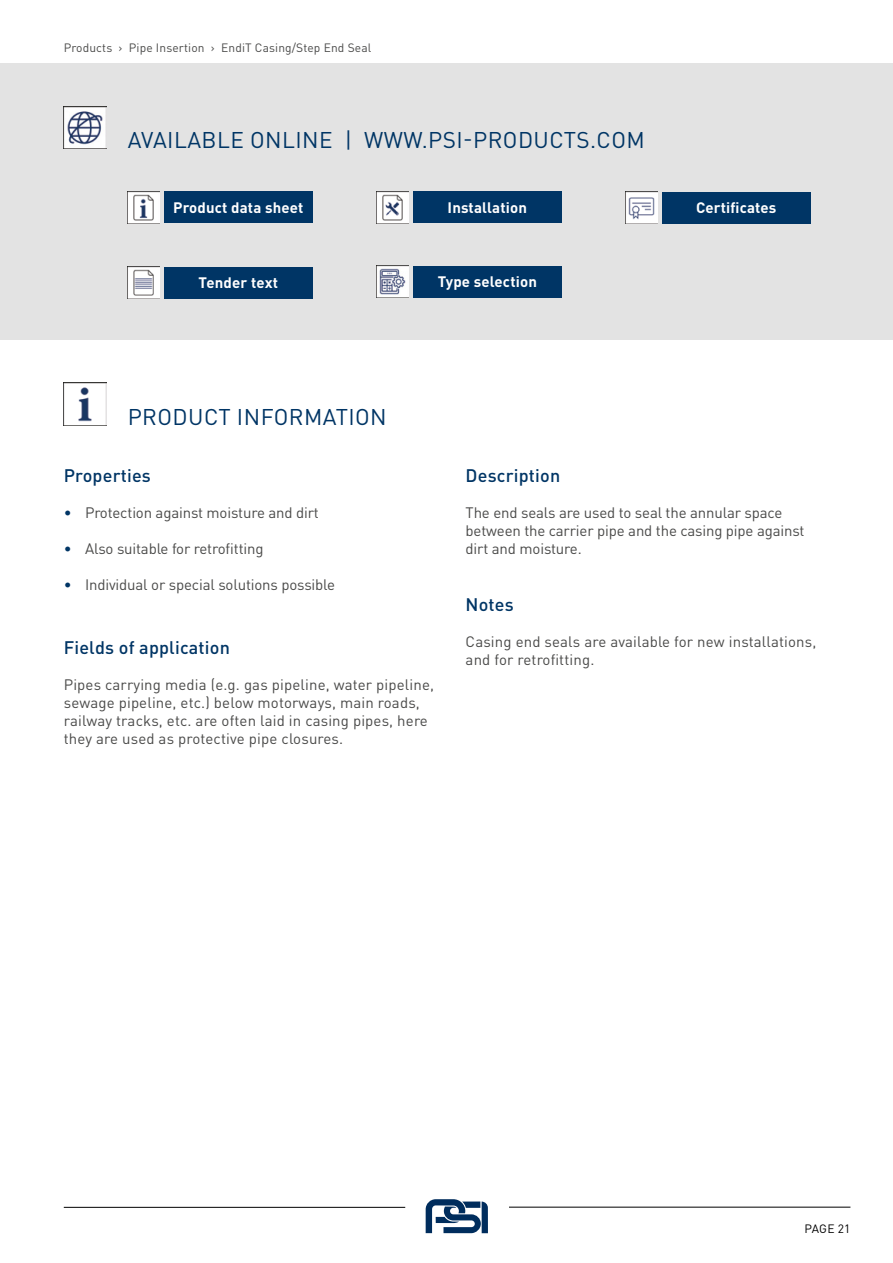
<style>
.page{position:relative;width:893px;height:1263px;background:#fff}
.page>*{position:absolute;margin:0;border:0;box-sizing:border-box;transform-origin:0 0}
.t1{font:22.5px "DIN Pro";letter-spacing:.02em;color:#003565}
.t2{font:500 18px "DIN Pro";letter-spacing:.01em;color:#003565}
.t3{font:15px/18px "DIN Pro";letter-spacing:.01em;color:#4a4a49}
.t4{font:15px/18px "DIN Pro";letter-spacing:-.01em;color:#4a4a49}
.t5{font:700 15px "DIN Pro";letter-spacing:.01em;color:#fff}
.t6{font:12px "DIN Pro";letter-spacing:.01em;color:#4a4a49}
.t7{font:12px "DIN Pro";letter-spacing:.01em;color:#000}
.s1{color:#003565}
</style>
<div class="page">
<svg style="left:426px;top:1199px;width:62px;height:34px"></svg>
<hr style="left:64px;top:1207px;width:341px;height:1px;background:#000">
<hr style="left:509px;top:1207px;width:341px;height:1px;background:#000">
<div style="left:0;top:64px;width:893px;height:276px;background:#e3e3e3"></div>
<img style="left:64px;top:106px;width:42px;height:43px">
<img style="left:64px;top:383px;width:42px;height:42px">
<img style="left:377px;top:191px;width:31px;height:32px">
<img style="left:128px;top:268px;width:31px;height:30px">
<img style="left:625px;top:192px;width:32px;height:32px">
<img style="left:128px;top:191px;width:31px;height:32px">
<img style="left:377px;top:266px;width:31px;height:32px">
<div style="left:413px;top:191px;width:149px;height:32px;background:#003565"></div>
<div style="left:164px;top:267px;width:149px;height:31px;background:#003565"></div>
<div style="left:662px;top:192px;width:149px;height:32px;background:#003565"></div>
<div style="left:164px;top:191px;width:149px;height:32px;background:#003565"></div>
<div style="left:413px;top:266px;width:149px;height:32px;background:#003565"></div>
<p class="t6" style="left:64px;top:39px;width:309px">Products › Pipe Insertion › EndiT Casing/Step End Seal</p>
<h1 class="t1" style="left:128px;top:125px;width:519px">AVAILABLE ONLINE | WWW.PSI-PRODUCTS.COM</h1>
<p class="t5" style="left:448px;top:197px;width:81px">Installation</p>
<p class="t5" style="left:173px;top:197px;width:132px">Product data sheet</p>
<p class="t5" style="left:696px;top:198px;width:82px">Certificates</p>
<p class="t5" style="left:199px;top:273px;width:81px">Tender text</p>
<h1 class="t1" style="left:128px;top:402px;width:261px">PRODUCT INFORMATION</h1>
<p class="t2" style="left:64px;top:463px;width:89px">Properties</p>
<p class="t4" style="left:64px;top:502px;width:257px"><span class="s1">•</span> Protection against moisture and dirt</p>
<p class="t4" style="left:64px;top:538px;width:201px"><span class="s1">•</span> Also suitable for retrofitting</p>
<p class="t4" style="left:64px;top:574px;width:273px"><span class="s1">•</span> Individual or special solutions possible</p>
<p class="t5" style="left:438px;top:272px;width:101px">Type selection</p>
<p class="t2" style="left:466px;top:463px;width:96px">Description</p>
<p class="t4" style="left:466px;top:502px;width:340px">The end seals are used to seal the annular space between the carrier pipe and the casing pipe against dirt and moisture.</p>
<p class="t2" style="left:64px;top:636px;width:168px">Fields of application</p>
<p class="t3" style="left:64px;top:675px;width:372px">Pipes carrying media (e.g. gas pipeline, water pipeline, sewage pipeline, etc.) below motorways, main roads, railway tracks, etc. are often laid in casing pipes, here they are used as protective pipe closures.</p>
<p class="t2" style="left:466px;top:592px;width:50px">Notes</p>
<p class="t3" style="left:466px;top:632px;width:352px">Casing end seals are available for new installations, and for retrofitting.</p>
<p class="t7" style="left:805px;top:1221px;width:47px">PAGE 21</p>
</div>
